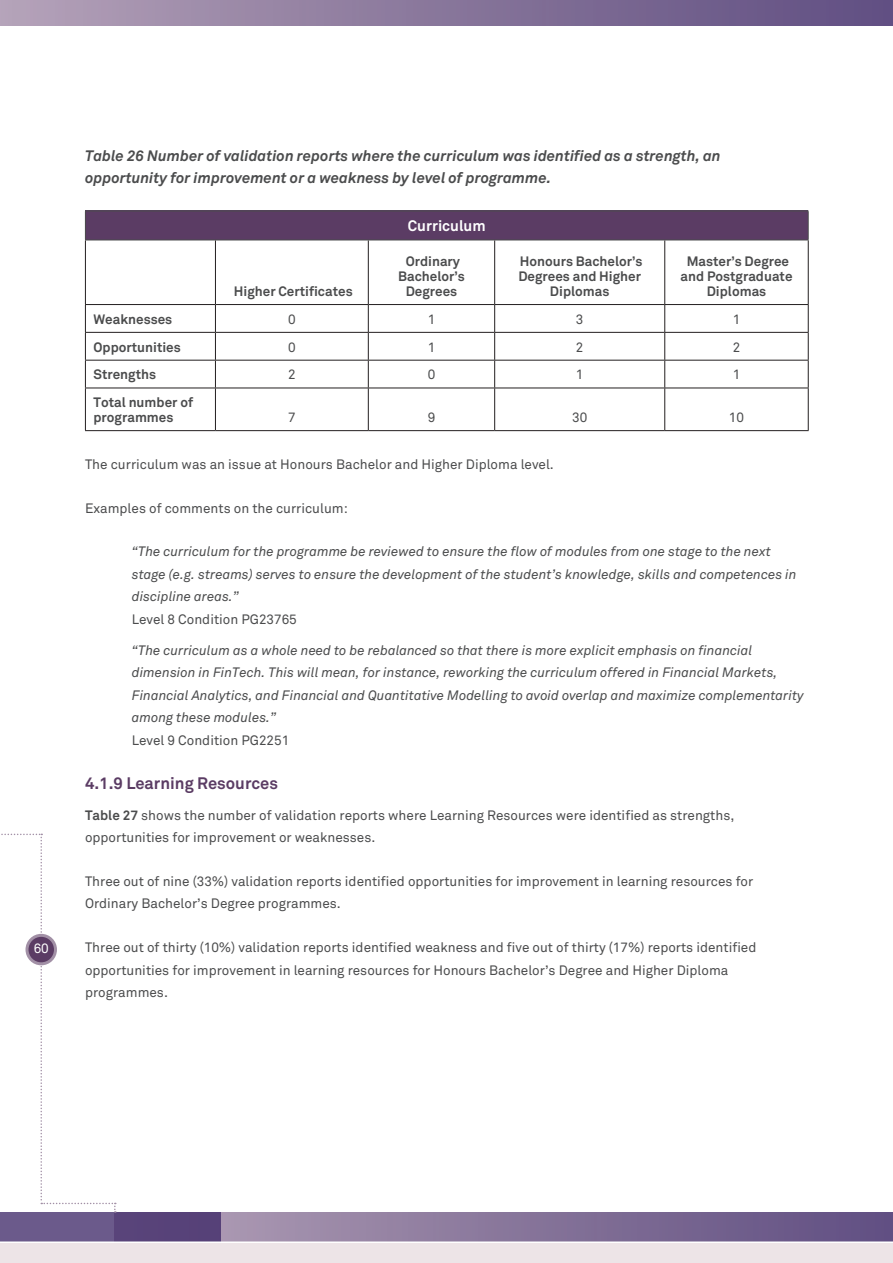
<style>
.page{position:relative;width:893px;height:1263px;background:#fff}
.page>*{position:absolute;margin:0;border:0;box-sizing:border-box;transform-origin:0 0}
.sub_heading{font:700 16.5px "Akkurat";color:#5b3c64}
.Figure{font:italic 700 15px/22.5px "Akkurat";color:#4b4c4d}
.t1{font:700 15px "Akkurat";color:#fff}
.Quotes{font:italic 13.5px/22.5px "Akkurat";color:#4b4c4d}
.body{font:13.5px/22.5px "Akkurat";color:#4b4c4d}
.t2{font:700 13.5px/14.9px "Akkurat";color:#4b4c4d;text-align:center}
.sub_heading-2{font:13.5px/22.5px "Akkurat";color:#4b4c4d}
.t3{font:13.5px "Akkurat";color:#fff}
.s1{font-style:normal}
.s2{font-weight:700}
</style>
<div class="page">
<svg style="left:221px;top:1212px;width:672px;height:29px;background:#837198"></svg>
<div style="left:0;top:1242px;width:893px;height:21px;background:#ede4e7"></div>
<div style="left:0;top:1212px;width:221px;height:30px;background:linear-gradient(to right,#716190,#523c74)"></div>
<hr style="left:0;top:1241px;width:893px;height:2px;background:#fff">
<div style="left:0;top:0;width:893px;height:26px;background:linear-gradient(to right,#b3a1b7,#5f4d81)"></div>
<svg style="left:0;top:834px;width:116px;height:379px"></svg>
<div style="left:27px;top:935px;width:28px;height:29px;background:#5b3c64;border-radius:50%"></div>
<div style="left:26px;top:934px;width:31px;height:31px;border:3px solid #a290a6;border-radius:50%"></div>
<div style="left:85px;top:211px;width:723px;height:29px;background:#5b3c64"></div>
<hr style="left:85px;top:240px;width:1px;height:64px;background:#231f20">
<svg style="left:85px;top:305px;width:1px;height:83px"></svg>
<hr style="left:85px;top:388px;width:1px;height:42px;background:#231f20">
<hr style="left:85px;top:304px;width:130px;height:1px;background:#231f20">
<hr style="left:215px;top:304px;width:153px;height:1px;background:#231f20">
<hr style="left:368px;top:304px;width:127px;height:1px;background:#231f20">
<hr style="left:495px;top:304px;width:170px;height:1px;background:#231f20">
<hr style="left:665px;top:304px;width:144px;height:1px;background:#231f20">
<hr style="left:85px;top:332px;width:130px;height:1px;background:#231f20">
<hr style="left:215px;top:332px;width:153px;height:1px;background:#231f20">
<hr style="left:368px;top:332px;width:127px;height:1px;background:#231f20">
<hr style="left:495px;top:332px;width:170px;height:1px;background:#231f20">
<hr style="left:665px;top:332px;width:144px;height:1px;background:#231f20">
<hr style="left:85px;top:360px;width:130px;height:1px;background:#231f20">
<hr style="left:215px;top:360px;width:153px;height:1px;background:#231f20">
<hr style="left:368px;top:360px;width:127px;height:1px;background:#231f20">
<hr style="left:495px;top:360px;width:170px;height:1px;background:#231f20">
<hr style="left:665px;top:360px;width:144px;height:1px;background:#231f20">
<hr style="left:85px;top:388px;width:130px;height:1px;background:#231f20">
<hr style="left:215px;top:388px;width:153px;height:1px;background:#231f20">
<hr style="left:368px;top:388px;width:127px;height:1px;background:#231f20">
<hr style="left:495px;top:388px;width:170px;height:1px;background:#231f20">
<hr style="left:665px;top:388px;width:144px;height:1px;background:#231f20">
<hr style="left:85px;top:430px;width:130px;height:1px;background:#231f20">
<hr style="left:215px;top:430px;width:153px;height:1px;background:#231f20">
<hr style="left:368px;top:430px;width:127px;height:1px;background:#231f20">
<hr style="left:495px;top:430px;width:170px;height:1px;background:#231f20">
<hr style="left:665px;top:430px;width:144px;height:1px;background:#231f20">
<hr style="left:215px;top:240px;width:1px;height:64px;background:#231f20">
<hr style="left:368px;top:240px;width:1px;height:64px;background:#231f20">
<hr style="left:494px;top:240px;width:1px;height:64px;background:#231f20">
<hr style="left:664px;top:240px;width:1px;height:64px;background:#231f20">
<hr style="left:808px;top:240px;width:1px;height:64px;background:#231f20">
<svg style="left:215px;top:305px;width:1px;height:83px"></svg>
<svg style="left:368px;top:305px;width:1px;height:83px"></svg>
<svg style="left:494px;top:305px;width:1px;height:83px"></svg>
<svg style="left:664px;top:305px;width:1px;height:83px"></svg>
<svg style="left:808px;top:305px;width:1px;height:83px"></svg>
<hr style="left:215px;top:388px;width:1px;height:42px;background:#231f20">
<hr style="left:368px;top:388px;width:1px;height:42px;background:#231f20">
<hr style="left:494px;top:388px;width:1px;height:42px;background:#231f20">
<hr style="left:664px;top:388px;width:1px;height:42px;background:#231f20">
<hr style="left:808px;top:388px;width:1px;height:42px;background:#231f20">
<hr style="left:85px;top:211px;width:130px;height:1px;background:#4b4c4d">
<svg style="left:85px;top:212px;width:1px;height:28px"></svg>
<hr style="left:215px;top:211px;width:153px;height:1px;background:#4b4c4d">
<hr style="left:368px;top:211px;width:127px;height:1px;background:#4b4c4d">
<hr style="left:495px;top:211px;width:170px;height:1px;background:#4b4c4d">
<hr style="left:665px;top:211px;width:144px;height:1px;background:#4b4c4d">
<svg style="left:808px;top:211px;width:1px;height:29px"></svg>
<hr style="left:85px;top:240px;width:130px;height:1px;background:#4b4c4d">
<hr style="left:215px;top:240px;width:153px;height:1px;background:#4b4c4d">
<hr style="left:368px;top:240px;width:127px;height:1px;background:#4b4c4d">
<hr style="left:495px;top:240px;width:170px;height:1px;background:#4b4c4d">
<hr style="left:665px;top:240px;width:144px;height:1px;background:#4b4c4d">
<p class="t3" style="left:34px;top:941px;width:17px">60</p>
<p class="Figure" style="left:85px;top:144px;width:637px">Table 26 Number of validation reports where the curriculum was identified as a strength, an opportunity for improvement or a weakness by level of programme.</p>
<p class="t1" style="left:408px;top:217px;width:79px">Curriculum</p>
<p class="t2" style="left:234px;top:284px;width:120px">Higher Certificates</p>
<p class="t2" style="left:398px;top:254px;width:68px">Ordinary<br>Bachelor’s<br>Degrees</p>
<p class="t2" style="left:518px;top:254px;width:126px">Honours Bachelor’s<br>Degrees and Higher<br>Diplomas</p>
<p class="t2" style="left:680px;top:254px;width:113px">Master’s Degree and Postgraduate<br>Diplomas</p>
<p class="t2" style="left:94px;top:312px;width:80px">Weaknesses</p>
<p class="body" style="left:288px;top:308px;width:9px">0</p>
<p class="body" style="left:428px;top:308px;width:9px">1</p>
<p class="body" style="left:576px;top:308px;width:9px">3</p>
<p class="body" style="left:733px;top:308px;width:9px">1</p>
<p class="t2" style="left:94px;top:340px;width:89px">Opportunities</p>
<p class="body" style="left:288px;top:336px;width:9px">0</p>
<p class="body" style="left:428px;top:336px;width:9px">1</p>
<p class="body" style="left:576px;top:336px;width:9px">2</p>
<p class="body" style="left:733px;top:336px;width:9px">2</p>
<p class="t2" style="left:94px;top:367px;width:64px">Strengths</p>
<p class="body" style="left:288px;top:364px;width:9px">2</p>
<p class="body" style="left:428px;top:364px;width:9px">0</p>
<p class="body" style="left:576px;top:364px;width:9px">1</p>
<p class="body" style="left:733px;top:364px;width:9px">1</p>
<p class="t2" style="left:94px;top:395px;width:101px;text-align:left">Total number of programmes</p>
<p class="body" style="left:288px;top:406px;width:9px">7</p>
<p class="body" style="left:428px;top:406px;width:9px">9</p>
<p class="body" style="left:572px;top:406px;width:17px">30</p>
<p class="body" style="left:729px;top:406px;width:17px">10</p>
<p class="body" style="left:85px;top:453px;width:470px">The curriculum was an issue at Honours Bachelor and Higher Diploma level.</p>
<p class="body" style="left:85px;top:497px;width:264px">Examples of comments on the curriculum:</p>
<p class="Quotes" style="left:132px;top:541px;width:666px">“The curriculum for the programme be reviewed to ensure the flow of modules from one stage to the next stage (e.g. streams) serves to ensure the development of the student’s knowledge, skills and competences in discipline areas.”<br><span class="s1">Level 8 Condition PG23765</span></p>
<p class="Quotes" style="left:132px;top:639px;width:674px">“The curriculum as a whole need to be rebalanced so that there is more explicit emphasis on financial dimension in FinTech. This will mean, for instance, reworking the curriculum offered in Financial Markets, Financial Analytics, and Financial and Quantitative Modelling to avoid overlap and maximize complementarity among these modules.”<br><span class="s1">Level 9 Condition PG2251</span></p>
<p class="sub_heading" style="left:85px;top:772px;width:195px">4.1.9 Learning Resources</p>
<p class="sub_heading-2" style="left:85px;top:804px;width:651px"><span class="s2">Table 27</span> shows the number of validation reports where Learning Resources were identified as strengths, opportunities for improvement or weaknesses.</p>
<p class="body" style="left:85px;top:870px;width:670px">Three out of nine (33%) validation reports identified opportunities for improvement in learning resources for<br>Ordinary Bachelor’s Degree programmes.</p>
<p class="body" style="left:85px;top:936px;width:673px">Three out of thirty (10%) validation reports identified weakness and five out of thirty (17%) reports identified opportunities for improvement in learning resources for Honours Bachelor’s Degree and Higher Diploma programmes.</p>
</div>
